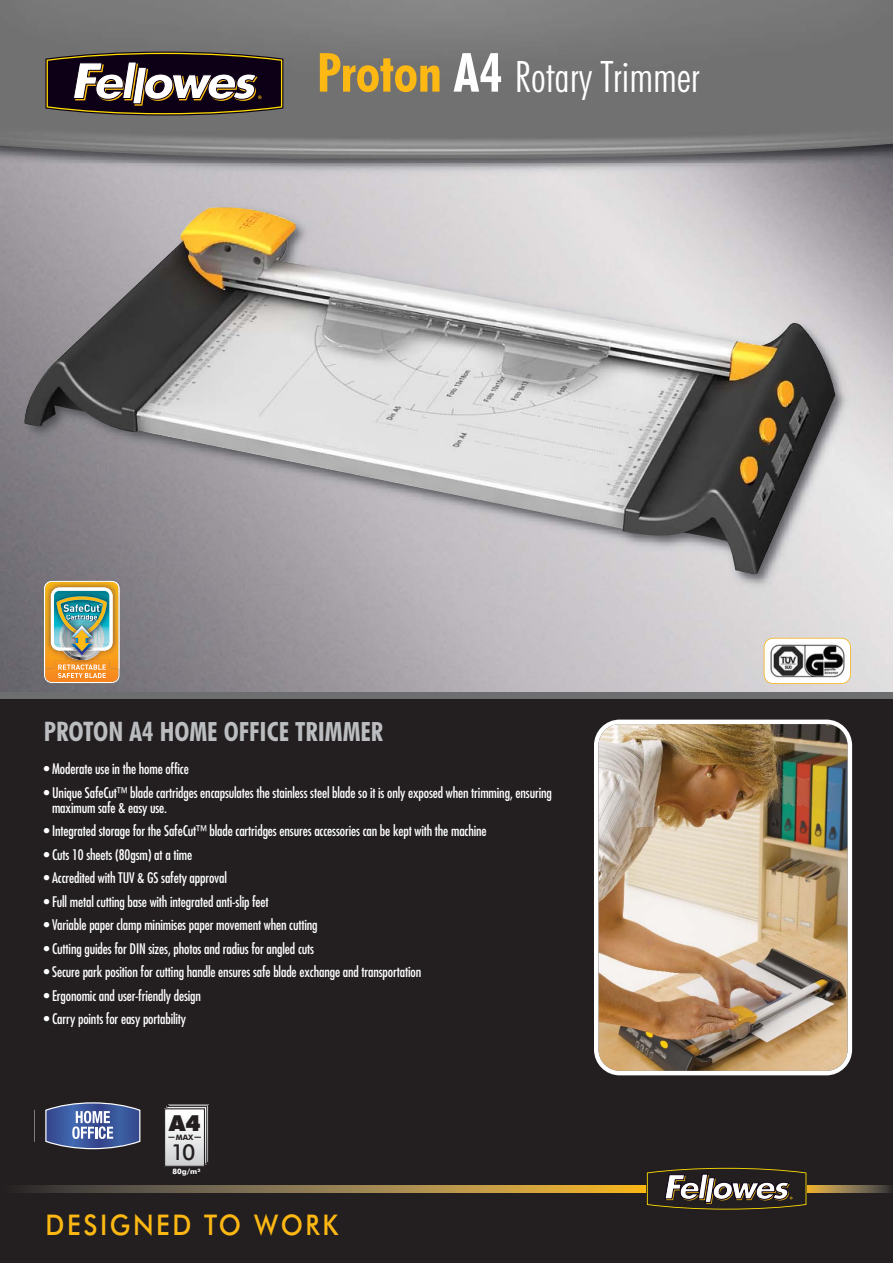
<style>
.page{position:relative;width:893px;height:1263px;background:#fff}
.page>*{position:absolute;margin:0;border:0;box-sizing:border-box;transform-origin:0 0}
.t1{font:300 condensed 43.5px "Futura BT";color:#fff}
.t2{font:500 28.5px "Futura BT";letter-spacing:.1em;color:#fdb813;scale:.9 1}
.t3{font:700 condensed 26.55px "Futura BT";color:#bbbdc0}
.t4{font:900 22.05px "Futura BT";color:#231f20}
.t5{font:500 22.05px "Futura BT";color:#231f20}
.t6{font:condensed 14.25px/15px "Futura";letter-spacing:-.01em;color:#fff}
.t7{font:700 7.5px "Futura BT";color:#fff}
.t8{font:700 7.5px "Futura BT";color:#231f20}
.s1{font-weight:700;font-size:54px;color:#fdb813}
.s2{font-weight:700;font-size:54px}
.s3{font-size:27px}
</style>
<div class="page">
<div style="left:0;top:692px;width:892px;height:571px;background:#231f20"></div>
<img style="left:0;top:158px;width:892px;height:593px">
<img style="left:0;top:0;width:892px;height:158px">
<div style="left:0;top:693px;width:892px;height:6px;background:#6d6e70"></div>
<svg style="left:45px;top:52px;width:238px;height:64px"></svg>
<img style="left:25px;top:1186px;width:621px;height:6px">
<img style="left:806px;top:1186px;width:86px;height:6px">
<svg style="left:646px;top:1167px;width:160px;height:43px"></svg>
<img style="left:24px;top:206px;width:811px;height:368px">
<img style="left:594px;top:720px;width:258px;height:355px">
<div style="left:764px;top:639px;width:86px;height:44px;background:#fff;border-radius:9px"></div>
<div style="left:763px;top:638px;width:87px;height:46px;border:2px solid #fdb813;border-radius:9px"></div>
<img style="left:770px;top:643px;width:77px;height:35px">
<svg style="left:45px;top:1102px;width:96px;height:48px;background:#596c9c"></svg>
<div style="left:168px;top:1105px;width:41px;height:58px;border:1px solid #231f20"></div>
<div style="left:166px;top:1106px;width:41px;height:58px;border:1px solid #231f20"></div>
<div style="left:165px;top:1109px;width:39px;height:57px;background:linear-gradient(to bottom,#fff,#cdcfd0)"></div>
<div style="left:164px;top:1108px;width:41px;height:59px;border:1px solid #231f20"></div>
<img style="left:44px;top:581px;width:76px;height:102px">
<h1 class="t1" style="left:317px;top:59px;width:384px"><span class="s1">Proton</span> <span class="s2">A4</span> Rotary Trimmer</h1>
<h3 class="t3" style="left:44px;top:720px;width:341px"><span class="s3">PROTON A4</span> HOME OFFICE TRIMMER</h3>
<p class="t6" style="left:44px;top:763px;width:146px">• Moderate use in the home office</p>
<p class="t6" style="left:52px;top:786px;width:501px;text-indent:-8px">• Unique SafeCut™ blade cartridges encapsulates the stainless steel blade so it is only exposed when trimming, ensuring maximum safe &amp; easy use.</p>
<p class="t6" style="left:44px;top:825px;width:444px">• Integrated storage for the SafeCut™ blade cartridges ensures accessories can be kept with the machine</p>
<p class="t6" style="left:44px;top:848px;width:150px">• Cuts 10 sheets (80gsm) at a time</p>
<p class="t6" style="left:44px;top:872px;width:185px">• Accredited with TUV &amp; GS safety approval</p>
<p class="t6" style="left:44px;top:895px;width:226px">• Full metal cutting base with integrated anti-slip feet</p>
<p class="t6" style="left:44px;top:919px;width:275px">• Variable paper clamp minimises paper movement when cutting</p>
<p class="t6" style="left:44px;top:942px;width:272px">• Cutting guides for DIN sizes, photos and radius for angled cuts</p>
<p class="t6" style="left:44px;top:966px;width:379px">• Secure park position for cutting handle ensures safe blade exchange and transportation</p>
<p class="t6" style="left:44px;top:989px;width:159px">• Ergonomic and user-friendly design</p>
<p class="t6" style="left:44px;top:1013px;width:144px">• Carry points for easy portability</p>
<h3 class="t4" style="left:169px;top:1115px;width:33px">A4</h3>
<p class="t8" style="left:176px;top:1133px;width:19px">MAX</p>
<p class="t7" style="left:172px;top:1167px;width:29px">80g/m²</p>
<h3 class="t5" style="left:171px;top:1138px;width:26px">10</h3>
<h2 class="t2" style="left:46px;top:1213px;width:326px">DESIGNED TO WORK</h2>
</div>
